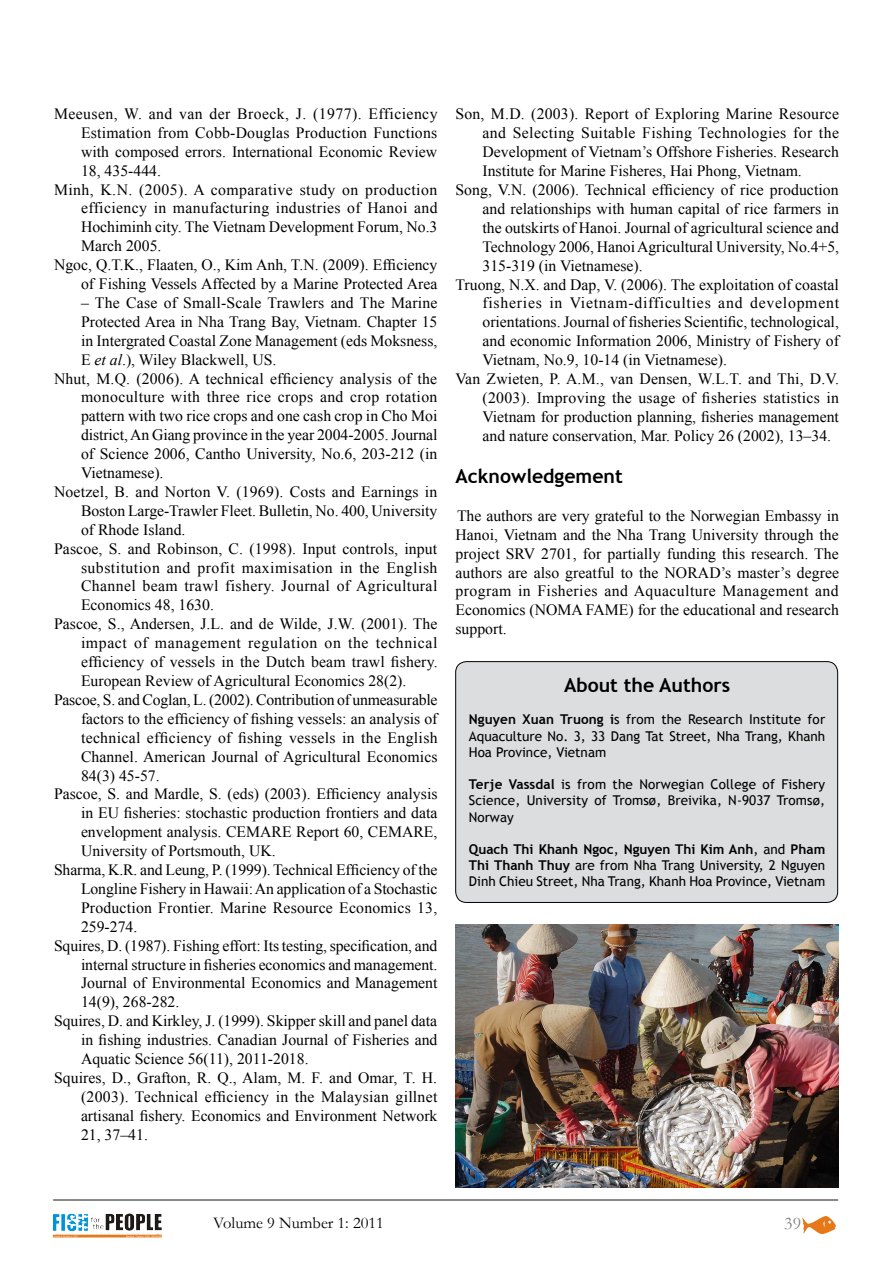
<style>
.page{position:relative;width:893px;height:1263px;background:#fff}
.page>*{position:absolute;margin:0;border:0;box-sizing:border-box;transform-origin:0 0}
.t1{font:700 19.5px "Trebuchet MS";color:#000}
.t2{font:18px "Garamond";color:#808285}
.t3{font:16.5px "Garamond";color:#000}
.t4{font:15.75px/18.9px "Times New Roman";color:#000;text-align:justify}
.t5{font:15.75px "Times New Roman";letter-spacing:.025em;color:#000}
.t6{font:15.75px "Times New Roman";letter-spacing:.02em;color:#000}
.t7{font:15.75px "Times New Roman";letter-spacing:.03em;color:#000}
.t8{font:15.75px "Times New Roman";letter-spacing:.05em;color:#000}
.t9{font:15.75px "Times New Roman";letter-spacing:.04em;color:#000}
.t10{font:13.5px/16.2px "Trebuchet MS";color:#000;text-align:justify}
.s1{font-style:italic}
.s2{font-weight:700}
</style>
<div class="page">
<img style="left:803px;top:1217px;width:32px;height:16px">
<img style="left:67px;top:1213px;width:95px;height:18px">
<hr style="left:53px;top:1199px;width:785px;height:2px;background:#636466">
<div style="left:456px;top:662px;width:382px;height:240px;background:#dcddde;border-radius:11px"></div>
<div style="left:455px;top:661px;width:383px;height:242px;border:1px solid #000;border-radius:11px"></div>
<img style="left:455px;top:924px;width:384px;height:263px">
<p class="t5" style="left:54px;top:103px;width:385px">Meeusen, W. and van der Broeck, J. (1977). Efficiency</p>
<p class="t4" style="left:81px;top:123px;width:358px">Estimation from Cobb-Douglas Production Functions</p>
<p class="t4" style="left:81px;top:142px;width:358px">with composed errors. International Economic Review</p>
<p class="t4" style="left:81px;top:161px;width:82px">18, 435-444.</p>
<p class="t5" style="left:54px;top:179px;width:385px">Minh, K.N. (2005). A comparative study on production</p>
<p class="t5" style="left:81px;top:198px;width:358px">efficiency in manufacturing industries of Hanoi and</p>
<p class="t4" style="left:81px;top:217px;width:358px">Hochiminh city. The Vietnam Development Forum, No.3</p>
<p class="t4" style="left:81px;top:236px;width:82px">March 2005.</p>
<p class="t4" style="left:54px;top:255px;width:385px">Ngoc, Q.T.K., Flaaten, O., Kim Anh, T.N. (2009). Efficiency</p>
<p class="t4" style="left:81px;top:274px;width:358px">of Fishing Vessels Affected by a Marine Protected Area</p>
<p class="t4" style="left:81px;top:293px;width:358px">– The Case of Small-Scale Trawlers and The Marine</p>
<p class="t4" style="left:81px;top:312px;width:358px">Protected Area in Nha Trang Bay, Vietnam. Chapter 15</p>
<p class="t4" style="left:81px;top:331px;width:358px">in Intergrated Coastal Zone Management (eds Moksness,</p>
<p class="t4" style="left:81px;top:350px;width:197px">E <span class="s1">et al</span>.), Wiley Blackwell, US.</p>
<p class="t4" style="left:54px;top:369px;width:385px">Nhut, M.Q. (2006). A technical efficiency analysis of the</p>
<p class="t5" style="left:81px;top:387px;width:358px">monoculture with three rice crops and crop rotation</p>
<p class="t4" style="left:81px;top:406px;width:358px">pattern with two rice crops and one cash crop in Cho Moi</p>
<p class="t4" style="left:81px;top:425px;width:358px">district, An Giang province in the year 2004-2005. Journal</p>
<p class="t4" style="left:81px;top:444px;width:358px">of Science 2006, Cantho University, No.6, 203-212 (in</p>
<p class="t4" style="left:81px;top:463px;width:84px">Vietnamese).</p>
<p class="t4" style="left:54px;top:482px;width:385px">Noetzel, B. and Norton V. (1969). Costs and Earnings in</p>
<p class="t4" style="left:81px;top:501px;width:358px">Boston Large-Trawler Fleet. Bulletin, No. 400, University</p>
<p class="t4" style="left:81px;top:520px;width:106px">of Rhode Island.</p>
<p class="t4" style="left:54px;top:539px;width:385px">Pascoe, S. and Robinson, C. (1998). Input controls, input</p>
<p class="t7" style="left:81px;top:557px;width:358px">substitution and profit maximisation in the English</p>
<p class="t5" style="left:81px;top:576px;width:358px">Channel beam trawl fishery. Journal of Agricultural</p>
<p class="t4" style="left:81px;top:595px;width:134px">Economics 48, 1630.</p>
<p class="t4" style="left:54px;top:614px;width:385px">Pascoe, S., Andersen, J.L. and de Wilde, J.W. (2001). The</p>
<p class="t9" style="left:81px;top:632px;width:358px">impact of management regulation on the technical</p>
<p class="t4" style="left:81px;top:652px;width:358px">efficiency of vessels in the Dutch beam trawl fishery.</p>
<p class="t4" style="left:81px;top:671px;width:327px">European Review of Agricultural Economics 28(2).</p>
<p class="t4" style="left:54px;top:690px;width:385px">Pascoe, S. and Coglan, L. (2002). Contribution of unmeasurable</p>
<p class="t4" style="left:81px;top:709px;width:358px">factors to the efficiency of fishing vessels: an analysis of</p>
<p class="t6" style="left:81px;top:727px;width:358px">technical efficiency of fishing vessels in the English</p>
<p class="t4" style="left:81px;top:747px;width:358px">Channel. American Journal of Agricultural Economics</p>
<p class="t4" style="left:81px;top:765px;width:80px">84(3) 45-57.</p>
<p class="t4" style="left:54px;top:784px;width:385px">Pascoe, S. and Mardle, S. (eds) (2003). Efficiency analysis</p>
<p class="t4" style="left:81px;top:803px;width:358px">in EU fisheries: stochastic production frontiers and data</p>
<p class="t4" style="left:81px;top:822px;width:358px">envelopment analysis. CEMARE Report 60, CEMARE,</p>
<p class="t4" style="left:81px;top:841px;width:196px">University of Portsmouth, UK.</p>
<p class="t4" style="left:54px;top:860px;width:385px">Sharma, K.R. and Leung, P. (1999). Technical Efficiency of the</p>
<p class="t4" style="left:81px;top:879px;width:358px">Longline Fishery in Hawaii: An application of a Stochastic</p>
<p class="t4" style="left:81px;top:898px;width:358px">Production Frontier. Marine Resource Economics 13,</p>
<p class="t4" style="left:81px;top:917px;width:58px">259-274.</p>
<p class="t4" style="left:54px;top:936px;width:385px">Squires, D. (1987). Fishing effort: Its testing, specification, and</p>
<p class="t4" style="left:81px;top:954px;width:358px">internal structure in fisheries economics and management.</p>
<p class="t4" style="left:81px;top:973px;width:358px">Journal of Environmental Economics and Management</p>
<p class="t4" style="left:81px;top:992px;width:100px">14(9), 268-282.</p>
<p class="t4" style="left:54px;top:1011px;width:385px">Squires, D. and Kirkley, J. (1999). Skipper skill and panel data</p>
<p class="t4" style="left:81px;top:1030px;width:358px">in fishing industries. Canadian Journal of Fisheries and</p>
<p class="t4" style="left:81px;top:1049px;width:229px">Aquatic Science 56(11), 2011-2018.</p>
<p class="t4" style="left:54px;top:1068px;width:385px">Squires, D., Grafton, R. Q., Alam, M. F. and Omar, T. H.</p>
<p class="t6" style="left:81px;top:1086px;width:358px">(2003). Technical efficiency in the Malaysian gillnet</p>
<p class="t4" style="left:81px;top:1106px;width:358px">artisanal fishery. Economics and Environment Network</p>
<p class="t4" style="left:81px;top:1125px;width:68px">21, 37–41.</p>
<p class="t4" style="left:455px;top:104px;width:385px">Son, M.D. (2003). Report of Exploring Marine Resource</p>
<p class="t5" style="left:482px;top:122px;width:358px">and Selecting Suitable Fishing Technologies for the</p>
<p class="t4" style="left:482px;top:142px;width:358px">Development of Vietnam’s Offshore Fisheries. Research</p>
<p class="t4" style="left:482px;top:161px;width:321px">Institute for Marine Fisheres, Hai Phong, Vietnam.</p>
<p class="t4" style="left:455px;top:180px;width:385px">Song, V.N. (2006). Technical efficiency of rice production</p>
<p class="t4" style="left:482px;top:199px;width:358px">and relationships with human capital of rice farmers in</p>
<p class="t4" style="left:482px;top:218px;width:358px">the outskirts of Hanoi. Journal of agricultural science and</p>
<p class="t4" style="left:482px;top:237px;width:358px">Technology 2006, Hanoi Agricultural University, No.4+5,</p>
<p class="t4" style="left:482px;top:256px;width:162px">315-319 (in Vietnamese).</p>
<p class="t4" style="left:455px;top:275px;width:385px">Truong, N.X. and Dap, V. (2006). The exploitation of coastal</p>
<p class="t8" style="left:482px;top:293px;width:358px">fisheries in Vietnam-difficulties and development</p>
<p class="t4" style="left:482px;top:312px;width:358px">orientations. Journal of fisheries Scientific, technological,</p>
<p class="t4" style="left:482px;top:331px;width:358px">and economic Information 2006, Ministry of Fishery of</p>
<p class="t4" style="left:482px;top:350px;width:246px">Vietnam, No.9, 10-14 (in Vietnamese).</p>
<p class="t4" style="left:455px;top:369px;width:385px">Van Zwieten, P. A.M., van Densen, W.L.T. and Thi, D.V.</p>
<p class="t6" style="left:482px;top:387px;width:358px">(2003). Improving the usage of fisheries statistics in</p>
<p class="t4" style="left:482px;top:407px;width:358px">Vietnam for production planning, fisheries management</p>
<p class="t4" style="left:482px;top:426px;width:350px">and nature conservation, Mar. Policy 26 (2002), 13–34.</p>
<p class="t1" style="left:455px;top:464px;width:169px">Acknowledgement</p>
<p class="t4" style="left:455px;top:506px;width:385px">The authors are very grateful to the Norwegian Embassy in Hanoi, Vietnam and the Nha Trang University through the project SRV 2701, for partially funding this research. The authors are also greatful to the NORAD’s master’s degree program in Fisheries and Aquaculture Management and Economics (NOMA FAME) for the educational and research support.</p>
<p class="t1" style="left:564px;top:673px;width:168px">About the Authors</p>
<p class="t10" style="left:469px;top:712px;width:358px"><span class="s2">Nguyen Xuan Truong i</span>s from the Research Institute for Aquaculture No. 3, 33 Dang Tat Street, Nha Trang, Khanh Hoa Province, Vietnam</p>
<p class="t10" style="left:469px;top:776px;width:358px"><span class="s2">Terje Vassdal</span> is from the Norwegian College of Fishery Science, University of Tromsø, Breivika, N-9037 Tromsø, Norway</p>
<p class="t10" style="left:469px;top:841px;width:358px"><span class="s2">Quach Thi Khanh Ngoc</span>, <span class="s2">Nguyen Thi Kim Anh</span>, and <span class="s2">Pham Thi Thanh Thuy</span> are from Nha Trang University, 2 Nguyen Dinh Chieu Street, Nha Trang, Khanh Hoa Province, Vietnam</p>
<p class="t3" style="left:213px;top:1211px;width:172px">Volume 9 Number 1: 2011</p>
<p class="t2" style="left:784px;top:1211px;width:18px">39</p>
</div>
